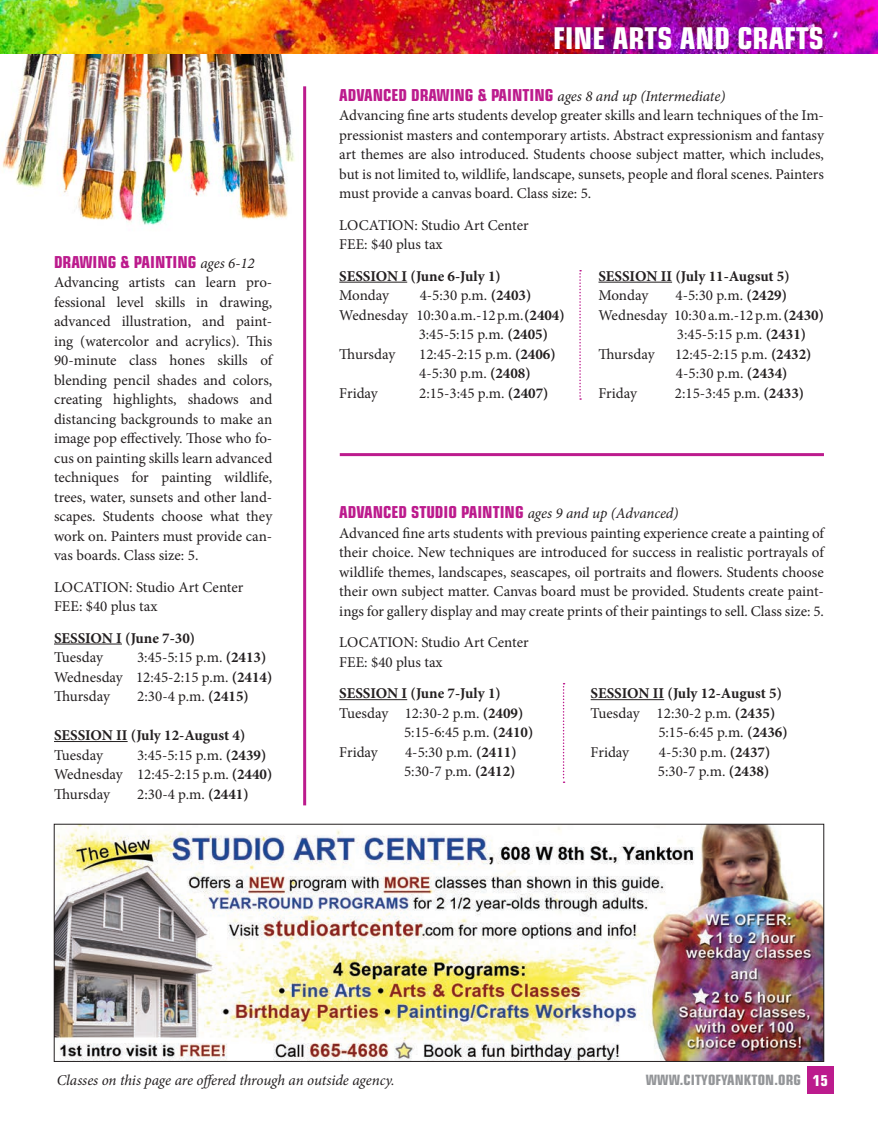
<style>
.page{position:relative;width:878px;height:1134px;background:#fff}
.page>*{position:absolute;margin:0;border:0;box-sizing:border-box;transform-origin:0 0}
.t1{font:700 condensed 30px "Eurostile";color:#fff}
.Page_Header_Headline{font:700 condensed 16.5px "Eurostile";color:#bc1b8d}
._2016_plain_text_for{font:15px/19.5px "Minion Pro";color:#231f20}
._2016_Under_line_bol{font:700 15px "Minion Pro";color:#231f20}
.Body_Text{font:15px "Minion Pro";color:#231f20}
.t2{font:italic 15px "Minion Pro";letter-spacing:-.01em;color:#231f20}
.t3{font:700 condensed 15px "Eurostile";color:#fff}
.t4{font:700 condensed 14.25px "Eurostile";letter-spacing:.01em;color:#939598}
.s1{font-family:"Minion Pro";font-weight:400;font-style:italic;font-stretch:normal;font-size:15px;color:#231f20}
.s2{font-weight:700}
</style>
<div class="page">
<img style="left:1px;top:0;width:877px;height:54px">
<img style="left:0;top:0;width:1px;height:54px">
<div style="left:807px;top:1066px;width:26px;height:28px;background:#bc1b8d"></div>
<img style="left:56px;top:826px;width:766px;height:234px">
<div style="left:54px;top:824px;width:770px;height:238px;border:1px solid #231f20"></div>
<hr style="left:54px;top:644px;width:68px;height:1px;background:#231f20">
<hr style="left:54px;top:741px;width:74px;height:1px;background:#231f20">
<hr style="left:303px;top:86px;width:3px;height:719px;background:#bc1b8d">
<hr style="left:339px;top:282px;width:68px;height:1px;background:#231f20">
<hr style="left:598px;top:282px;width:74px;height:1px;background:#231f20">
<hr style="left:339px;top:699px;width:68px;height:1px;background:#231f20">
<hr style="left:590px;top:699px;width:74px;height:1px;background:#231f20">
<hr style="left:340px;top:453px;width:484px;height:3px;background:#bc1b8d">
<svg style="left:579px;top:270px;width:2px;height:130px"></svg>
<svg style="left:562px;top:683px;width:2px;height:100px"></svg>
<img style="left:2px;top:55px;width:293px;height:170px">
<p class="Page_Header_Headline" style="left:54px;top:252px;width:202px">DRAWING &amp; PAINTING <span class="s1">ages 6-12</span></p>
<p class="_2016_plain_text_for" style="left:54px;top:273px;width:220px;text-align:justify">Advancing artists can learn pro&shy;fessional level skills in drawing, advanced illustration, and paint&shy;ing (watercolor and acrylics). This 90-minute class hones skills of blending pencil shades and colors, creating highlights, shadows and distancing backgrounds to make an image pop effectively. Those who fo&shy;cus on painting skills learn advanced techniques for painting wildlife, trees, water, sunsets and other land&shy;scapes. Students choose what they work on. Painters must provide can&shy;vas boards. Class size: 5.</p>
<p class="Body_Text" style="left:54px;top:577px;width:191px">LOCATION: Studio Art Center</p>
<p class="Body_Text" style="left:54px;top:596px;width:105px">FEE: $40 plus tax</p>
<p class="_2016_Under_line_bol" style="left:54px;top:627px;width:143px">SESSION I (June 7-30)</p>
<p class="_2016_plain_text_for" style="left:54px;top:648px;width:50px">Tuesday</p>
<p class="_2016_plain_text_for" style="left:137px;top:648px;width:131px">3:45-5:15 p.m. <span class="s2">(2413)</span></p>
<p class="_2016_plain_text_for" style="left:54px;top:667px;width:220px">Wednesday 12:45-2:15 p.m. <span class="s2">(2414)</span></p>
<p class="_2016_plain_text_for" style="left:54px;top:687px;width:58px">Thursday</p>
<p class="_2016_plain_text_for" style="left:137px;top:687px;width:113px">2:30-4 p.m. <span class="s2">(2415)</span></p>
<p class="_2016_Under_line_bol" style="left:54px;top:725px;width:193px">SESSION II (July 12-August 4)</p>
<p class="_2016_plain_text_for" style="left:54px;top:745px;width:50px">Tuesday</p>
<p class="_2016_plain_text_for" style="left:137px;top:745px;width:131px">3:45-5:15 p.m. <span class="s2">(2439)</span></p>
<p class="_2016_plain_text_for" style="left:54px;top:765px;width:220px">Wednesday 12:45-2:15 p.m. <span class="s2">(2440)</span></p>
<p class="_2016_plain_text_for" style="left:54px;top:784px;width:58px">Thursday</p>
<p class="_2016_plain_text_for" style="left:137px;top:784px;width:113px">2:30-4 p.m. <span class="s2">(2441)</span></p>
<p class="t1" style="left:553px;top:20px;width:272px">FINE ARTS AND CRAFTS</p>
<p class="Page_Header_Headline" style="left:339px;top:85px;width:387px">ADVANCED DRAWING &amp; PAINTING <span class="s1">ages 8 and up (Intermediate)</span></p>
<p class="_2016_plain_text_for" style="left:339px;top:106px;width:486px;text-align:justify">Advancing fine arts students develop greater skills and learn techniques of the Im&shy;pressionist masters and contemporary artists. Abstract expressionism and fantasy art themes are also introduced. Students choose subject matter, which includes, but is not limited to, wildlife, landscape, sunsets, people and floral scenes. Painters must provide a canvas board. Class size: 5.</p>
<p class="Body_Text" style="left:339px;top:215px;width:191px">LOCATION: Studio Art Center</p>
<p class="Body_Text" style="left:339px;top:234px;width:105px">FEE: $40 plus tax</p>
<p class="_2016_Under_line_bol" style="left:339px;top:265px;width:163px">SESSION I (June 6-July 1)</p>
<p class="_2016_plain_text_for" style="left:339px;top:286px;width:51px">Monday</p>
<p class="_2016_plain_text_for" style="left:420px;top:286px;width:113px">4-5:30 p.m. <span class="s2">(2403)</span></p>
<p class="_2016_plain_text_for" style="left:418px;top:305px;width:147px;text-indent:-79px">Wednesday 10:30 a.m.-12 p.m. <span class="s2">(2404)<br></span>3:45-5:15 p.m. <span class="s2">(2405)</span></p>
<p class="_2016_plain_text_for" style="left:339px;top:344px;width:58px">Thursday</p>
<p class="_2016_plain_text_for" style="left:419px;top:344px;width:138px">12:45-2:15 p.m. <span class="s2">(2406)<br></span>4-5:30 p.m. <span class="s2">(2408)</span></p>
<p class="_2016_plain_text_for" style="left:339px;top:383px;width:40px">Friday</p>
<p class="_2016_plain_text_for" style="left:419px;top:383px;width:131px">2:15-3:45 p.m. <span class="s2">(2407)</span></p>
<p class="_2016_Under_line_bol" style="left:598px;top:265px;width:193px">SESSION II (July 11-Augsut 5)</p>
<p class="_2016_plain_text_for" style="left:598px;top:286px;width:51px">Monday</p>
<p class="_2016_plain_text_for" style="left:675px;top:286px;width:113px">4-5:30 p.m. <span class="s2">(2429)</span></p>
<p class="_2016_plain_text_for" style="left:676px;top:305px;width:148px;text-indent:-78px">Wednesday 10:30 a.m.-12 p.m. <span class="s2">(2430)<br></span>3:45-5:15 p.m. <span class="s2">(2431)</span></p>
<p class="_2016_plain_text_for" style="left:598px;top:344px;width:58px">Thursday</p>
<p class="_2016_plain_text_for" style="left:675px;top:344px;width:138px">12:45-2:15 p.m. <span class="s2">(2432)<br></span>4-5:30 p.m. <span class="s2">(2434)</span></p>
<p class="_2016_plain_text_for" style="left:598px;top:383px;width:40px">Friday</p>
<p class="_2016_plain_text_for" style="left:674px;top:383px;width:131px">2:15-3:45 p.m. <span class="s2">(2433)</span></p>
<p class="Page_Header_Headline" style="left:339px;top:502px;width:341px">ADVANCED STUDIO PAINTING <span class="s1">ages 9 and up (Advanced)</span></p>
<p class="_2016_plain_text_for" style="left:339px;top:523px;width:486px;text-align:justify">Advanced fine arts students with previous painting experience create a painting of their choice. New techniques are introduced for success in realistic portrayals of wildlife themes, landscapes, seascapes, oil portraits and flowers. Students choose their own subject matter. Canvas board must be provided. Students create paint&shy;ings for gallery display and may create prints of their paintings to sell. Class size: 5.</p>
<p class="Body_Text" style="left:339px;top:632px;width:191px">LOCATION: Studio Art Center</p>
<p class="Body_Text" style="left:339px;top:652px;width:105px">FEE: $40 plus tax</p>
<p class="_2016_Under_line_bol" style="left:339px;top:683px;width:163px">SESSION I (June 7-July 1)</p>
<p class="_2016_plain_text_for" style="left:404px;top:703px;width:131px;text-indent:-65px">Tuesday 12:30-2 p.m. <span class="s2">(2409)<br></span>5:15-6:45 p.m. <span class="s2">(2410)</span></p>
<p class="_2016_plain_text_for" style="left:339px;top:742px;width:40px">Friday</p>
<p class="_2016_plain_text_for" style="left:404px;top:742px;width:114px">4-5:30 p.m. <span class="s2">(2411)<br></span>5:30-7 p.m. <span class="s2">(2412)</span></p>
<p class="_2016_Under_line_bol" style="left:590px;top:683px;width:193px">SESSION II (July 12-August 5)</p>
<p class="_2016_plain_text_for" style="left:658px;top:703px;width:131px;text-indent:-68px">Tuesday 12:30-2 p.m. <span class="s2">(2435)<br></span>5:15-6:45 p.m. <span class="s2">(2436)</span></p>
<p class="_2016_plain_text_for" style="left:590px;top:742px;width:40px">Friday</p>
<p class="_2016_plain_text_for" style="left:658px;top:742px;width:114px">4-5:30 p.m. <span class="s2">(2437)<br></span>5:30-7 p.m. <span class="s2">(2438)</span></p>
<p class="t2" style="left:57px;top:1070px;width:339px">Classes on this page are offered through an outside agency.</p>
<p class="t4" style="left:645px;top:1071px;width:157px">WWW.CITYOFYANKTON.ORG</p>
<p class="t3" style="left:813px;top:1071px;width:16px">15</p>
</div>
